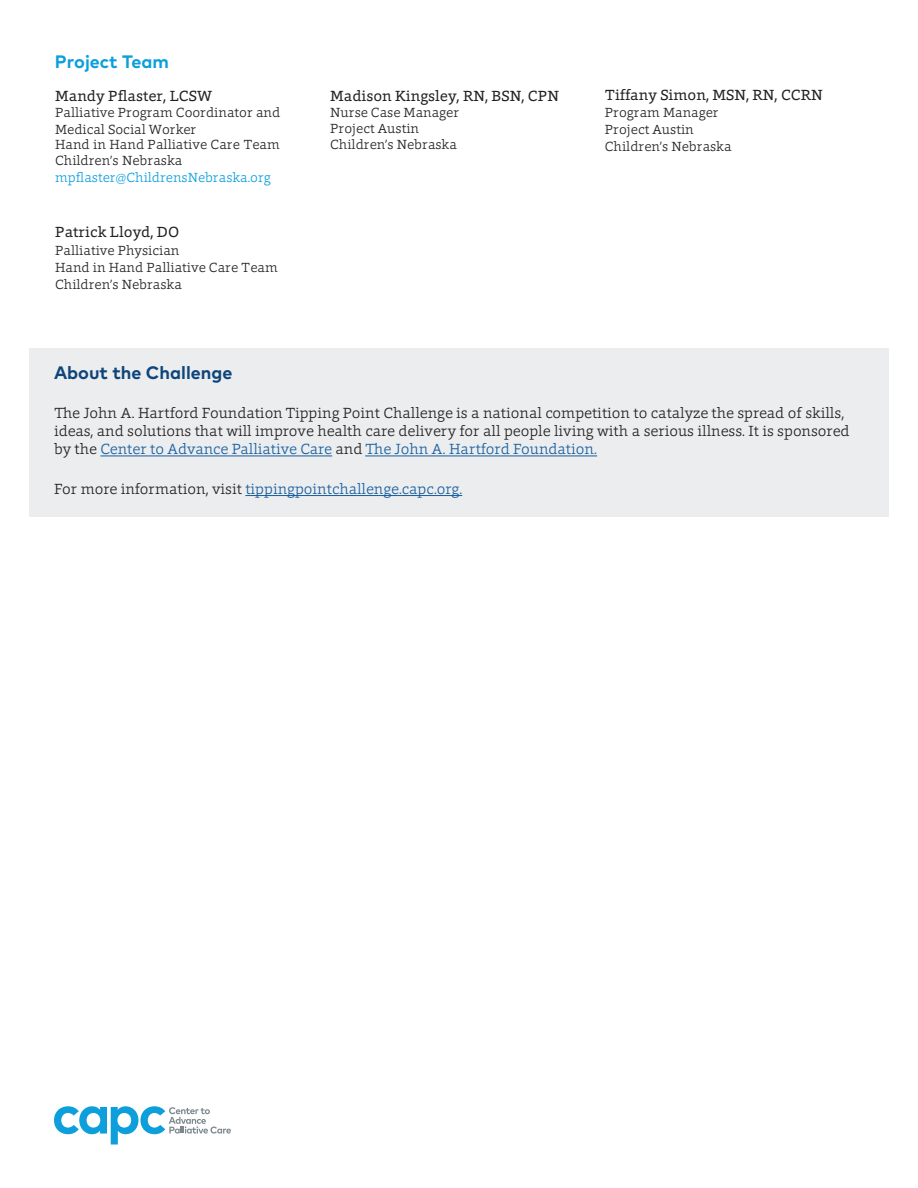
<style>
.page{position:relative;width:918px;height:1188px;background:#fff}
.page>*{position:absolute;margin:0;border:0;box-sizing:border-box;transform-origin:0 0}
.t1{font:700 18px "Mark OT";color:#0e457a}
.t2{font:700 18px "Mark OT";color:#0c9fdc}
.t3{font:300 15px/18px "Foro";color:#231f20}
.t4{font:15px "Foro";color:#231f20}
.t5{font:300 15px "Foro";color:#175d9e}
.t6{font:300 13.5px/16px "Foro";color:#231f20}
.t7{font:300 13.5px "Foro";color:#0c9fdc}
.s1{color:#175d9e}
.s2{color:#231f20}
</style>
<div class="page">
<svg style="left:54px;top:1106px;width:177px;height:38px"></svg>
<div style="left:29px;top:348px;width:860px;height:168px;background:#ebedee"></div>
<hr style="left:100px;top:456px;width:232px;height:1px;background:#175d9e">
<hr style="left:365px;top:456px;width:232px;height:1px;background:#175d9e">
<hr style="left:245px;top:495px;width:217px;height:1px;background:#175d9e">
<p class="t2" style="left:55px;top:50px;width:116px">Project Team</p>
<p class="t4" style="left:55px;top:87px;width:158px">Mandy Pflaster, LCSW</p>
<p class="t6" style="left:55px;top:104px;width:227px;line-height:16.6px">Palliative Program Coordinator and<br>Medical Social Worker</p>
<p class="t6" style="left:55px;top:136px;width:226px">Hand in Hand Palliative Care Team<br>Children’s Nebraska</p>
<p class="t7" style="left:55px;top:169px;width:217px">mpflaster@ChildrensNebraska.org</p>
<p class="t4" style="left:55px;top:222px;width:126px">Patrick Lloyd, DO</p>
<p class="t6" style="left:55px;top:241px;width:224px;line-height:17px">Palliative Physician<br>Hand in Hand Palliative Care Team<br>Children’s Nebraska</p>
<p class="t4" style="left:330px;top:86px;width:230px">Madison Kingsley, RN, BSN, CPN</p>
<p class="t6" style="left:330px;top:104px;width:131px">Nurse Case Manager<br>Project Austin<br>Children’s Nebraska</p>
<p class="t4" style="left:605px;top:85px;width:220px">Tiffany Simon, MSN, RN, CCRN</p>
<p class="t6" style="left:605px;top:104px;width:128px;line-height:16.6px">Program Manager<br>Project Austin<br>Children’s Nebraska</p>
<p class="t1" style="left:54px;top:361px;width:180px">About the Challenge</p>
<p class="t3" style="left:54px;top:404px;width:797px">The John A. Hartford Foundation Tipping Point Challenge is a national competition to catalyze the spread of skills, ideas, and solutions that will improve health care delivery for all people living with a serious illness. It is sponsored by the <span class="s1">Center to Advance Palliative Care</span> and <span class="s1">The John A. Hartford Foundation.</span></p>
<p class="t5" style="left:54px;top:479px;width:410px"><span class="s2">For more information, visit</span> tippingpointchallenge.capc.org.</p>
</div>
